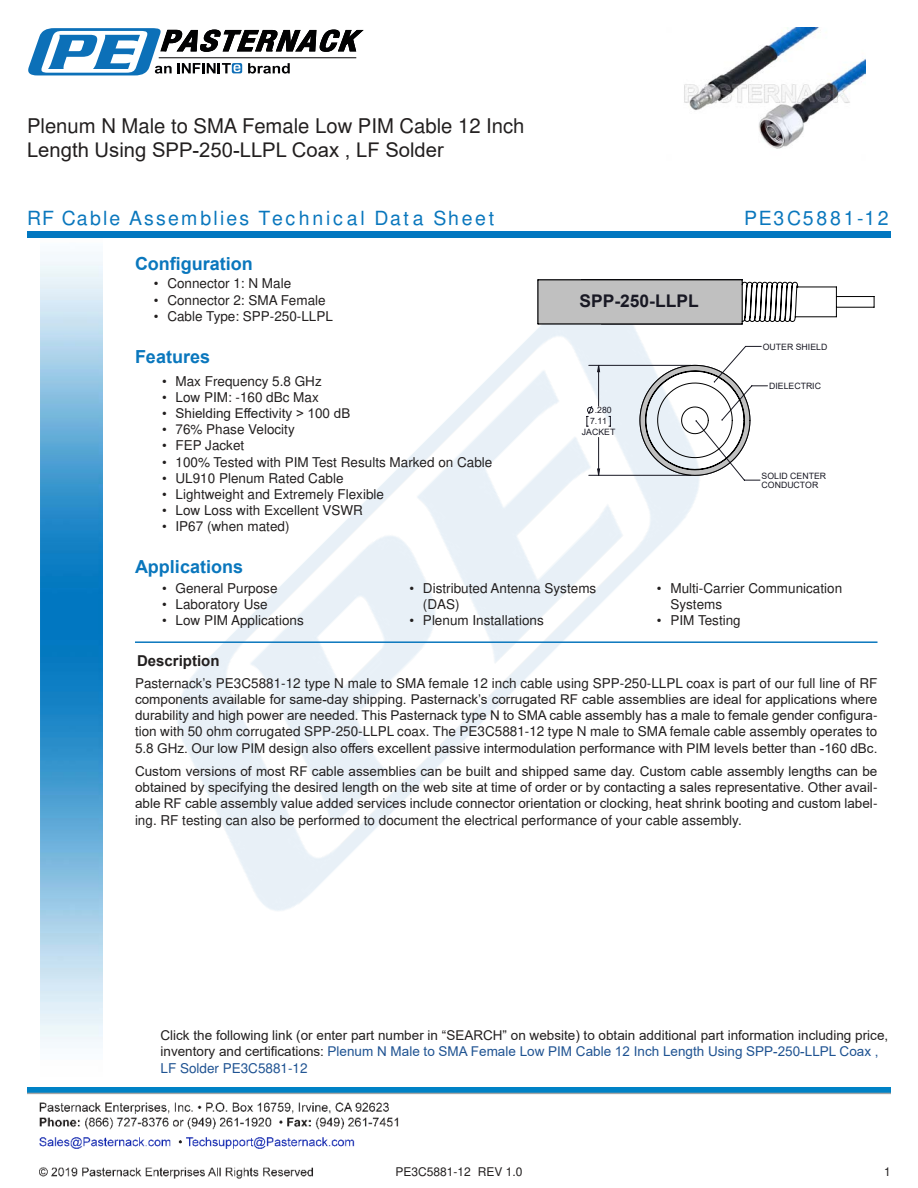
<style>
.page{position:relative;width:918px;height:1188px;background:#fff}
.page>*{position:absolute;margin:0;border:0;box-sizing:border-box;transform-origin:0 0}
.t1{font:20.25px/24.3px "Arial";color:#221f1f}
.t2{font:900 19.5px "Arial";letter-spacing:.12em;color:#0a77bd}
.t3{font:900 19.5px "Arial";letter-spacing:.14em;color:#0a77bd}
.t4{font:700 18px "Arial";color:#0a77bd}
.t5{font:700 17.4px "Arial";color:#191924}
.t6{font:700 15px "Arial";color:#221f1f}
.t7{font:13.5px/16.2px "Arial";color:#221f1f}
.t8{font:12px "Arial";color:#221f1f}
.t9{font:8.7px/8.7px "Arial";color:#191924}
.s1{color:#1f5392}
</style>
<div class="page">
<img style="left:39px;top:1102px;width:360px;height:77px">
<img style="left:102px;top:254px;width:659px;height:716px">
<img style="left:27px;top:1088px;width:864px;height:7px">
<img style="left:40px;top:237px;width:62px;height:811px">
<div style="left:27px;top:231px;width:864px;height:6px;background:#0177c0"></div>
<svg style="left:28px;top:28px;width:336px;height:47px"></svg>
<hr style="left:135px;top:641px;width:743px;height:2px;background:#0a77bd">
<hr style="left:538px;top:324px;width:204px;height:1px;background:#191924">
<svg style="left:609px;top:416px;width:2px;height:11px"></svg>
<hr style="left:589px;top:475px;width:102px;height:1px;background:#191924">
<hr style="left:589px;top:365px;width:102px;height:1px;background:#191924">
<svg style="left:587px;top:365px;width:13px;height:111px"></svg>
<svg style="left:538px;top:278px;width:336px;height:46px"></svg>
<svg style="left:640px;top:346px;width:128px;height:135px"></svg>
<img style="left:684px;top:27px;width:182px;height:122px">
<h1 class="t1" style="left:27px;top:115px;width:499px">Plenum N Male to SMA Female Low PIM Cable 12 Inch<br>Length Using SPP-250-LLPL Coax , LF Solder</h1>
<h2 class="t2" style="left:27px;top:207px;width:469px">RF Cable Assemblies Technical Data Sheet</h2>
<h2 class="t3" style="left:744px;top:207px;width:146px">PE3C5881-12</h2>
<h3 class="t4" style="left:135px;top:251px;width:119px">Con昀椀guration</h3>
<p class="t7" style="left:154px;top:277px;width:139px">• Connector 1: N Male</p>
<p class="t7" style="left:154px;top:293px;width:173px">• Connector 2: SMA Female</p>
<p class="t7" style="left:154px;top:309px;width:181px">• Cable Type: SPP-250-LLPL</p>
<h3 class="t4" style="left:135px;top:344px;width:77px">Features</h3>
<p class="t7" style="left:162px;top:374px;width:161px">• Max Frequency 5.8 GHz</p>
<p class="t7" style="left:162px;top:390px;width:158px">• Low PIM: -160 dBc Max</p>
<p class="t7" style="left:162px;top:406px;width:190px">• Shielding E昀昀ectivity &gt; 100 dB</p>
<p class="t7" style="left:162px;top:423px;width:134px">• 76% Phase Velocity</p>
<p class="t7" style="left:162px;top:439px;width:84px">• FEP Jacket</p>
<p class="t7" style="left:162px;top:455px;width:332px">• 100% Tested with PIM Test Results Marked on Cable</p>
<p class="t7" style="left:162px;top:471px;width:183px">• UL910 Plenum Rated Cable</p>
<p class="t7" style="left:162px;top:487px;width:224px">• Lightweight and Extremely Flexible</p>
<p class="t7" style="left:162px;top:504px;width:203px">• Low Loss with Excellent VSWR</p>
<p class="t7" style="left:162px;top:520px;width:129px">• IP67 (when mated)</p>
<p class="t5" style="left:579px;top:289px;width:121px">SPP-250-LLPL</p>
<p class="t9" style="left:595px;top:406px;width:18px">.280</p>
<p class="t9" style="left:590px;top:417px;width:18px">7.11</p>
<p class="t9" style="left:582px;top:428px;width:35px">JACKET</p>
<p class="t9" style="left:763px;top:342px;width:66px">OUTER SHIELD</p>
<p class="t9" style="left:769px;top:382px;width:53px">DIELECTRIC</p>
<p class="t9" style="left:762px;top:472px;width:66px">SOLID CENTER<br>CONDUCTOR</p>
<h3 class="t4" style="left:135px;top:554px;width:110px">Applications</h3>
<p class="t7" style="left:162px;top:581px;width:117px">• General Purpose</p>
<p class="t7" style="left:162px;top:597px;width:107px">• Laboratory Use</p>
<p class="t7" style="left:162px;top:614px;width:143px">• Low PIM Applications</p>
<p class="t7" style="left:423px;top:581px;width:175px;text-indent:-14px">• Distributed Antenna Systems (DAS)</p>
<p class="t7" style="left:409px;top:614px;width:136px">• Plenum Installations</p>
<p class="t7" style="left:670px;top:581px;width:173px;text-indent:-14px">• Multi-Carrier Communication<br>Systems</p>
<p class="t7" style="left:657px;top:614px;width:85px">• PIM Testing</p>
<p class="t6" style="left:137px;top:650px;width:84px">Description</p>
<p class="t7" style="left:135px;top:676px;width:744px;text-align:justify">Pasternack’s PE3C5881-12 type N male to SMA female 12 inch cable using SPP-250-LLPL coax is part of our full line of RF components available for same-day shipping. Pasternack’s corrugated RF cable assemblies are ideal for applications where durability and high power are needed. This Pasternack type N to SMA cable assembly has a male to female gender con昀椀gura&shy;tion with 50 ohm corrugated SPP-250-LLPL coax. The PE3C5881-12 type N male to SMA female cable assembly operates to 5.8 GHz. Our low PIM design also o昀昀ers excellent passive intermodulation performance with PIM levels better than -160 dBc.</p>
<p class="t7" style="left:135px;top:762px;width:744px;text-align:justify">Custom versions of most RF cable assemblies can be built and shipped same day. Custom cable assembly lengths can be obtained by specifying the desired length on the web site at time of order or by contacting a sales representative. Other avail&shy;able RF cable assembly value added services include connector orientation or clocking, heat shrink booting and custom label&shy;ing. RF testing can also be performed to document the electrical performance of your cable assembly.</p>
<p class="t7" style="left:160px;top:1027px;width:729px">Click the following link (or enter part number in “SEARCH” on website) to obtain additional part information including price, inventory and certi昀椀cations: <span class="s1">Plenum N Male to SMA Female Low PIM Cable 12 Inch Length Using SPP-250-LLPL Coax ,<br>LF Solder PE3C5881-12</span></p>
<p class="t8" style="left:396px;top:1167px;width:128px">PE3C5881-12 REV 1.0</p>
<p class="t8" style="left:884px;top:1167px;width:8px">1</p>
</div>
